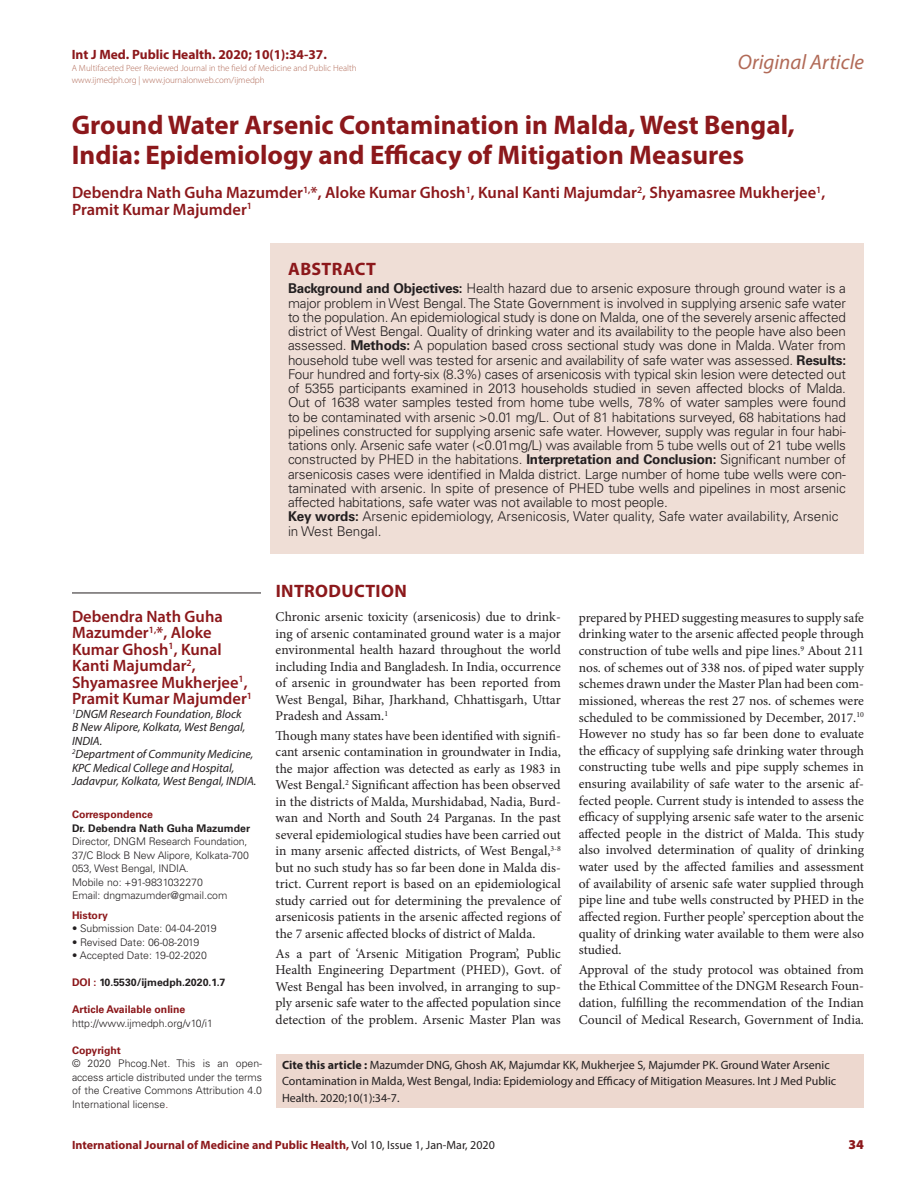
<style>
.page{position:relative;width:918px;height:1188px;background:#fff}
.page>*{position:absolute;margin:0;border:0;box-sizing:border-box;transform-origin:0 0}
.CT{font:700 27px/30px "Myriad Pro";color:#8c181b}
.t1{font:italic 21px "Myriad Pro";color:#b16a57}
._1_HD{font:700 18px "Myriad Pro";letter-spacing:.02em;color:#8c181b}
.CA{font:600 16.5px/16.5px "Myriad Pro";color:#8c181b}
.TXT{font:13.5px/16.6px "Minion Pro";color:#231f20;text-align:justify}
.ABS_TXT{font:300 13.5px/14.2px "Univers LT Std";color:#231f20;text-align:justify}
.t2{font:700 13.5px "Myriad Pro";color:#8c181b}
.RRH{font:900 13.5px "Myriad Pro";color:#8c181b}
.LRH{font:12px/16.5px "Myriad Pro";color:#231f20}
.CA_Aff{font:italic 12px/13.5px "Myriad Pro";color:#231f20}
.RRH-2{font:700 12px "Myriad Pro";color:#8c181b}
.ABS_AU_ADD{font:300 10.5px/13.5px "Univers LT Std";color:#231f20}
.ABS_AU_ADD-2{font:700 10.5px "Univers LT Std";color:#231f20}
.ABS_AU_ADD-3{font:700 10.5px "Univers LT Std";color:#8c181b}
.ABS_TXT-2{font:700 10.5px "Univers LT Std";color:#8c181b}
.t3{font:300 9px/12px "Myriad Pro";color:#b16a57}
.s1{font-weight:700}
.s2{color:#8c181b}
.s3{font-weight:400;color:#231f20}
</style>
<div class="page">
<hr style="left:72px;top:593px;width:189px;height:1px;background:#231f20">
<div style="left:276px;top:1054px;width:588px;height:54px;background:#edd8cf"></div>
<div style="left:270px;top:243px;width:594px;height:311px;background:#efded6"></div>
<p class="t2" style="left:72px;top:46px;width:257px">Int J Med. Public Health. 2020; 10(1):34-37.</p>
<p class="t3" style="left:72px;top:62px;width:287px">A Multifaceted Peer Reviewed Journal in the field of Medicine and Public Health www.ijmedph.org | www.journalonweb.com/ijmedph</p>
<h2 class="t1" style="left:738px;top:49px;width:128px">Original Article</h2>
<p class="CT" style="left:72px;top:109px;width:725px">Ground Water Arsenic Contamination in Malda, West Bengal,<br>India: Epidemiology and Efficacy of Mitigation Measures</p>
<p class="CA" style="left:72px;top:184px;width:755px">Debendra Nath Guha Mazumder<sup>1,</sup>*, Aloke Kumar Ghosh<sup>1</sup>, Kunal Kanti Majumdar<sup>2</sup>, Shyamasree Mukherjee<sup>1</sup>,<br>Pramit Kumar Majumder<sup>1</sup></p>
<p class="_1_HD" style="left:288px;top:257px;width:89px">ABSTRACT</p>
<p class="ABS_TXT" style="left:288px;top:281px;width:560px"><span class="s1">Background and Objectives:</span> Health hazard due to arsenic exposure through ground water is a major problem in West Bengal. The State Government is involved in supplying arsenic safe water to the population. An epidemiological study is done on Malda, one of the severely arsenic affected district of West Bengal. Quality of drinking water and its availability to the people have also been assessed. <span class="s1">Methods:</span> A population based cross sectional study was done in Malda. Water from household tube well was tested for arsenic and availability of safe water was assessed. <span class="s1">Results:<br></span>Four hundred and forty-six (8.3%) cases of arsenicosis with typical skin lesion were detected out of 5355 participants examined in 2013 households studied in seven affected blocks of Malda.<br>Out of 1638 water samples tested from home tube wells, 78% of water samples were found to be contaminated with arsenic &gt;0.01 mg/L. Out of 81 habitations surveyed, 68 habitations had pipelines constructed for supplying arsenic safe water. However, supply was regular in four habi&shy;tations only. Arsenic safe water (&lt;0.01mg/L) was available from 5 tube wells out of 21 tube wells constructed by PHED in the habitations. <span class="s1">Interpretation and Conclusion:</span> Significant number of arsenicosis cases were identified in Malda district. Large number of home tube wells were con&shy;taminated with arsenic. In spite of presence of PHED tube wells and pipelines in most arsenic affected habitations, safe water was not available to most people.</p>
<p class="ABS_TXT" style="left:288px;top:509px;width:552px"><span class="s1">Key words:</span> Arsenic epidemiology, Arsenicosis, Water quality, Safe water availability, Arsenic in West Bengal.</p>
<p class="_1_HD" style="left:276px;top:579px;width:132px">INTRODUCTION</p>
<p class="TXT" style="left:276px;top:609px;width:287px">Chronic arsenic toxicity (arsenicosis) due to drink&shy;ing of arsenic contaminated ground water is a major environmental health hazard throughout the world including India and Bangladesh. In India, occurrence of arsenic in groundwater has been reported from West Bengal, Bihar, Jharkhand, Chhattisgarh, Uttar Pradesh and Assam.<sup>1</sup></p>
<p class="TXT" style="left:276px;top:727px;width:287px">Though many states have been identified with signifi&shy;cant arsenic contamination in groundwater in India, the major affection was detected as early as 1983 in West Bengal.<sup>2</sup> Significant affection has been observed in the districts of Malda, Murshidabad, Nadia, Burd&shy;wan and North and South 24 Parganas. In the past several epidemiological studies have been carried out in many arsenic affected districts, of West Bengal,<sup>3-8 </sup>but no such study has so far been done in Malda dis&shy;trict. Current report is based on an epidemiological study carried out for determining the prevalence of arsenicosis patients in the arsenic affected regions of the 7 arsenic affected blocks of district of Malda.</p>
<p class="TXT" style="left:276px;top:945px;width:287px">As a part of ‘Arsenic Mitigation Program’, Public Health Engineering Department (PHED), Govt. of West Bengal has been involved, in arranging to sup&shy;ply arsenic safe water to the affected population since detection of the problem. Arsenic Master Plan was</p>
<p class="CA" style="left:72px;top:607px;width:182px">Debendra Nath Guha<br>Mazumder<sup>1,</sup>*, Aloke<br>Kumar Ghosh<sup>1</sup>, Kunal<br>Kanti Majumdar<sup>2</sup>,<br>Shyamasree Mukherjee<sup>1</sup>,<br>Pramit Kumar Majumder<sup>1</sup></p>
<p class="CA_Aff" style="left:72px;top:707px;width:175px"><sup>1</sup>DNGM Research Foundation, Block<br>B New Alipore, Kolkata, West Bengal,<br>INDIA.</p>
<p class="CA_Aff" style="left:72px;top:747px;width:186px"><sup>2</sup>Department of Community Medicine,<br>KPC Medical College and Hospital,<br>Jadavpur, Kolkata, West Bengal, INDIA.</p>
<p class="ABS_TXT-2" style="left:72px;top:808px;width:82px">Correspondence</p>
<p class="ABS_AU_ADD-2" style="left:72px;top:822px;width:180px">Dr. Debendra Nath Guha Mazumder</p>
<p class="ABS_AU_ADD" style="left:72px;top:835px;width:179px">Director, DNGM Research Foundation,<br>37/C Block B New Alipore, Kolkata-700<br>053, West Bengal, INDIA.</p>
<p class="ABS_AU_ADD" style="left:72px;top:875px;width:132px">Mobile no: +91-9831032270</p>
<p class="ABS_AU_ADD" style="left:72px;top:889px;width:157px">Email: dngmazumder@gmail.com</p>
<p class="ABS_TXT-2" style="left:72px;top:909px;width:37px">History</p>
<p class="ABS_AU_ADD" style="left:72px;top:922px;width:146px">• Submission Date: 04-04-2019</p>
<p class="ABS_AU_ADD" style="left:72px;top:935px;width:129px">• Revised Date: 06-08-2019</p>
<p class="ABS_AU_ADD" style="left:72px;top:949px;width:136px">• Accepted Date: 19-02-2020</p>
<p class="ABS_AU_ADD-2" style="left:72px;top:976px;width:155px"><span class="s2">DOI :</span> 10.5530/ijmedph.2020.1.7</p>
<p class="ABS_AU_ADD-3" style="left:72px;top:1003px;width:115px">Article Available online</p>
<p class="ABS_AU_ADD" style="left:72px;top:1016px;width:142px">http://www.ijmedph.org/v10/i1</p>
<p class="ABS_AU_ADD-3" style="left:72px;top:1044px;width:50px">Copyright</p>
<p class="ABS_AU_ADD" style="left:72px;top:1057px;width:192px;text-align:justify">© 2020 Phcog.Net. This is an open&shy;access article distributed under the terms of the Creative Commons Attribution 4.0<br>International license<span class="s2">.</span></p>
<p class="LRH" style="left:282px;top:1056px;width:556px"><span class="s1">Cite this article :</span> Mazumder DNG, Ghosh AK, Majumdar KK, Mukherjee S, Majumder PK. Ground Water Arsenic<br>Contamination in Malda, West Bengal, India: Epidemiology and Efficacy of Mitigation Measures. Int J Med Public<br>Health. 2020;10(1):34-7.</p>
<p class="TXT" style="left:579px;top:609px;width:287px">prepared by PHED suggesting measures to supply safe drinking water to the arsenic affected people through construction of tube wells and pipe lines.<sup>9</sup> About 211 nos. of schemes out of 338 nos. of piped water supply schemes drawn under the Master Plan had been com&shy;missioned, whereas the rest 27 nos. of schemes were scheduled to be commissioned by December, 2017.<sup>10<br></sup>However no study has so far been done to evaluate the efficacy of supplying safe drinking water through constructing tube wells and pipe supply schemes in ensuring availability of safe water to the arsenic af&shy;fected people. Current study is intended to assess the efficacy of supplying arsenic safe water to the arsenic affected people in the district of Malda. This study also involved determination of quality of drinking water used by the affected families and assessment of availability of arsenic safe water supplied through pipe line and tube wells constructed by PHED in the affected region. Further people’ sperception about the quality of drinking water available to them were also studied.</p>
<p class="TXT" style="left:579px;top:961px;width:287px">Approval of the study protocol was obtained from the Ethical Committee of the DNGM Research Foun&shy;dation, fulfilling the recommendation of the Indian Council of Medical Research, Government of India.</p>
<p class="RRH-2" style="left:72px;top:1137px;width:424px">International Journal of Medicine and Public Health, <span class="s3">Vol 10, Issue 1, Jan-Mar, 2020</span></p>
<p class="RRH" style="left:849px;top:1136px;width:17px">34</p>
</div>
